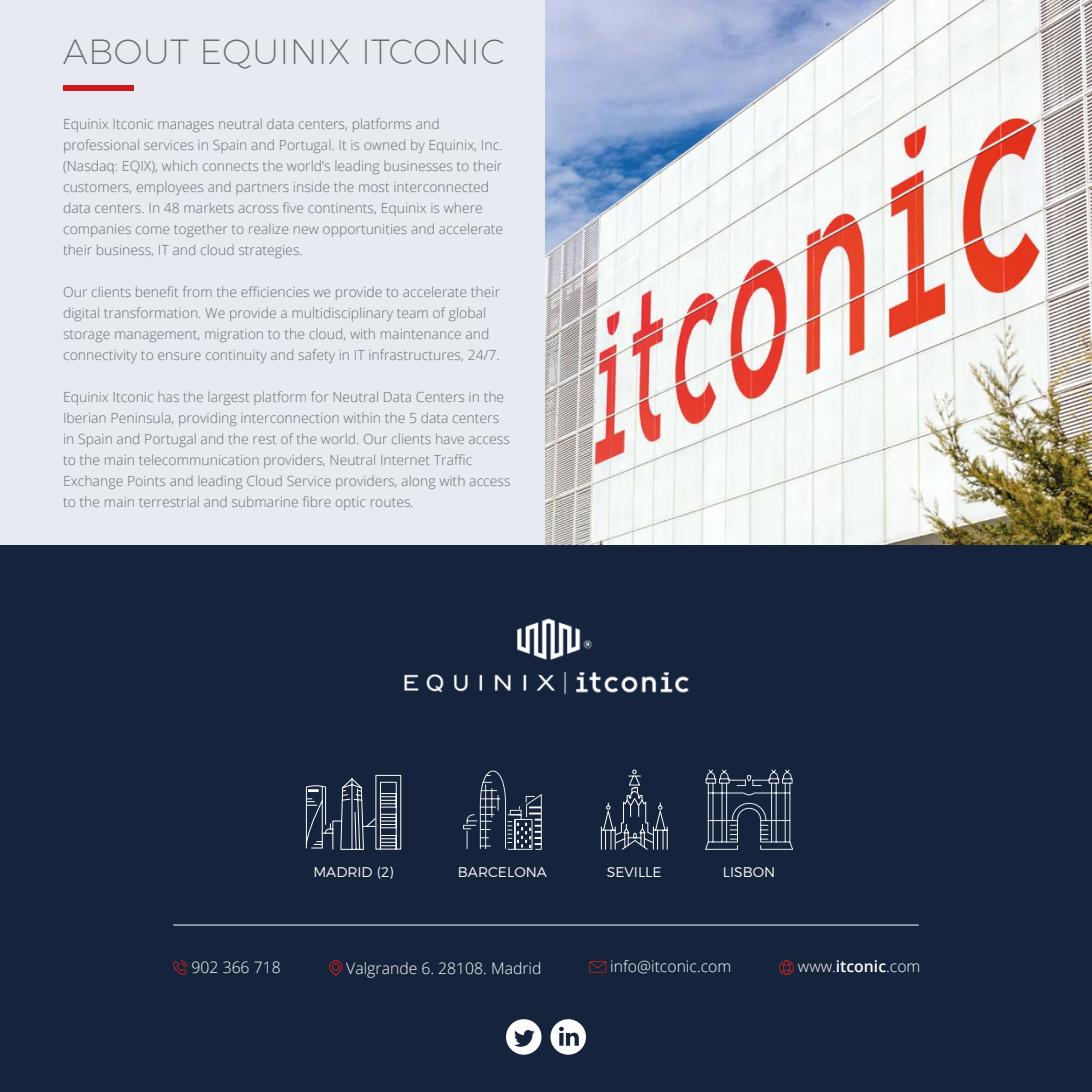
<style>
.page{position:relative;width:1092px;height:1092px;background:#fff}
.page>*{position:absolute;margin:0;border:0;box-sizing:border-box;transform-origin:0 0}
.t1{font:200 35px "Montserrat";letter-spacing:.01em;color:#696b6f}
.t2{font:300 15.75px "Open Sans";color:#fff}
.t3{font:300 14px/21px "Open Sans";color:#696b6f}
.t4{font:300 14px "Montserrat";color:#fff}
.s1{font-weight:600}
</style>
<div class="page">
<div style="left:0;top:0;width:1091px;height:546px;background:#e7eaf0"></div>
<img style="left:545px;top:0;width:546px;height:545px">
<div style="left:63px;top:86px;width:70px;height:5px;background:#cd171a"></div>
<div style="left:0;top:545px;width:1091px;height:546px;background:#16233c"></div>
<hr style="left:173px;top:924px;width:745px;height:1px;background:#fff">
<svg style="left:550px;top:1019px;width:36px;height:35px"></svg>
<svg style="left:506px;top:1019px;width:35px;height:35px"></svg>
<svg style="left:305px;top:774px;width:96px;height:76px"></svg>
<svg style="left:600px;top:769px;width:68px;height:81px"></svg>
<svg style="left:705px;top:769px;width:88px;height:81px"></svg>
<svg style="left:463px;top:770px;width:79px;height:80px"></svg>
<svg style="left:779px;top:960px;width:14px;height:14px"></svg>
<svg style="left:589px;top:961px;width:17px;height:11px"></svg>
<svg style="left:329px;top:960px;width:13px;height:15px"></svg>
<svg style="left:173px;top:960px;width:14px;height:14px"></svg>
<img style="left:404px;top:618px;width:285px;height:77px">
<h1 class="t1" style="left:63px;top:30px;width:443px">ABOUT EQUINIX ITCONIC</h1>
<p class="t3" style="left:63px;top:113px;width:442px">Equinix Itconic manages neutral data centers, platforms and professional services in Spain and Portugal. It is owned by Equinix, Inc. (Nasdaq: EQIX), which connects the world’s leading businesses to their customers, employees and partners inside the most interconnected data centers. In 48 markets across five continents, Equinix is where companies come together to realize new opportunities and accelerate their business, IT and cloud strategies.</p>
<p class="t3" style="left:63px;top:281px;width:438px">Our clients benefit from the efficiencies we provide to accelerate their digital transformation. We provide a multidisciplinary team of global storage management, migration to the cloud, with maintenance and connectivity to ensure continuity and safety in IT infrastructures, 24/7.</p>
<p class="t3" style="left:63px;top:386px;width:449px">Equinix Itconic has the largest platform for Neutral Data Centers in the Iberian Peninsula, providing interconnection within the 5 data centers in Spain and Portugal and the rest of the world. Our clients have access to the main telecommunication providers, Neutral Internet Traffic Exchange Points and leading Cloud Service providers, along with access to the main terrestrial and submarine fibre optic routes.</p>
<p class="t4" style="left:313px;top:861px;width:82px">MADRID (2)</p>
<p class="t4" style="left:458px;top:861px;width:90px">BARCELONA</p>
<p class="t4" style="left:607px;top:861px;width:56px">SEVILLE</p>
<p class="t4" style="left:722px;top:861px;width:54px">LISBON</p>
<p class="t2" style="left:191px;top:956px;width:91px">902 366 718</p>
<p class="t2" style="left:346px;top:957px;width:197px">Valgrande 6. 28108. Madrid</p>
<p class="t2" style="left:610px;top:955px;width:123px">info@itconic.com</p>
<p class="t2" style="left:798px;top:955px;width:124px">www.<span class="s1">itconic</span>.com</p>
</div>
